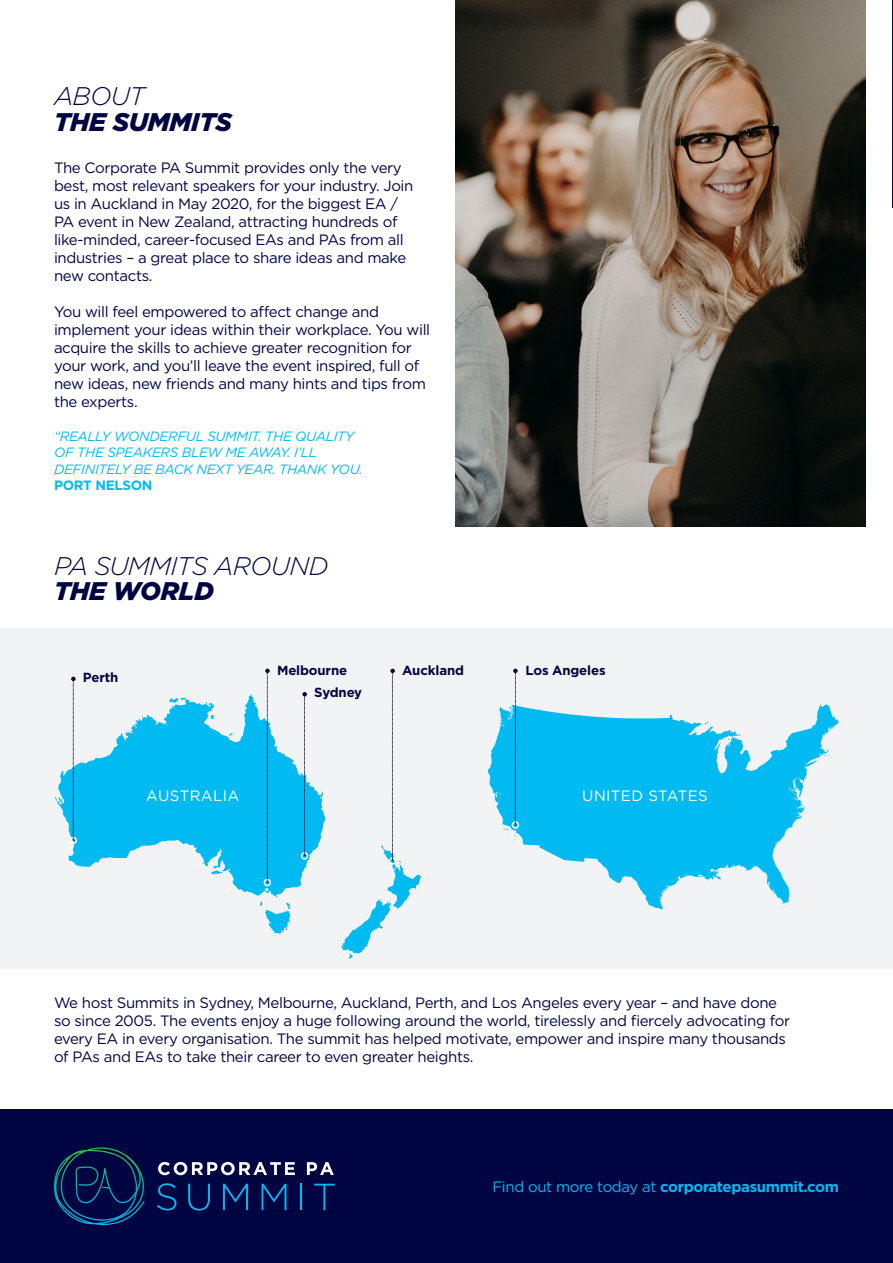
<style>
.page{position:relative;width:893px;height:1263px;background:#fff}
.page>*{position:absolute;margin:0;border:0;box-sizing:border-box;transform-origin:0 0}
.t1{font:italic 300 25.5px "Gotham";letter-spacing:-.03em;color:#000541}
.t2{font:italic 900 25.5px "Gotham";letter-spacing:-.01em;color:#000541}
.t3{font:15px/18px "Gotham";letter-spacing:-.025em;color:#000541}
.t4{font:700 15px "Gotham";letter-spacing:-.025em;color:#00baf1}
.t5{font:15px "Gotham";letter-spacing:.025em;color:#fff}
.t6{font:italic 13.5px/16.2px "Gotham";letter-spacing:-.025em;color:#00baf1}
.t7{font:700 13.5px "Gotham";letter-spacing:-.025em;color:#00baf1}
.t8{font:700 13.2px "Gotham";letter-spacing:-.01em;color:#000541}
.s1{font-weight:400}
</style>
<div class="page">
<div style="left:0;top:1109px;width:893px;height:154px;background:#000541"></div>
<div style="left:0;top:629px;width:893px;height:340px;background:#f2f3f4"></div>
<svg style="left:488px;top:704px;width:351px;height:206px;fill:#00baf1"></svg>
<div style="left:512px;top:821px;width:7px;height:8px;border:2px solid #fff;border-radius:50%"></div>
<svg style="left:513px;top:669px;width:5px;height:157px"></svg>
<img style="left:55px;top:694px;width:367px;height:266px">
<div style="left:389px;top:857px;width:7px;height:8px;border:2px solid #fff;border-radius:50%"></div>
<div style="left:264px;top:879px;width:7px;height:7px;border:2px solid #fff;border-radius:50%"></div>
<svg style="left:390px;top:669px;width:5px;height:193px"></svg>
<svg style="left:265px;top:669px;width:5px;height:214px"></svg>
<div style="left:301px;top:852px;width:7px;height:8px;border:2px solid #fff;border-radius:50%"></div>
<svg style="left:302px;top:692px;width:5px;height:164px"></svg>
<svg style="left:158px;top:1162px;width:137px;height:13px"></svg>
<svg style="left:307px;top:1162px;width:27px;height:13px"></svg>
<svg style="left:157px;top:1183px;width:19px;height:28px"></svg>
<svg style="left:188px;top:1184px;width:22px;height:27px"></svg>
<svg style="left:223px;top:1184px;width:25px;height:26px"></svg>
<svg style="left:262px;top:1184px;width:25px;height:26px"></svg>
<hr style="left:300px;top:1184px;width:2px;height:26px;background:#00baf1">
<svg style="left:314px;top:1184px;width:21px;height:26px"></svg>
<svg style="left:54px;top:1147px;width:91px;height:78px"></svg>
<img style="left:455px;top:0;width:411px;height:527px">
<div style="left:69px;top:837px;width:8px;height:7px;border:2px solid #fff;border-radius:50%"></div>
<svg style="left:71px;top:677px;width:5px;height:164px"></svg>
<hr style="left:892px;top:0;width:1px;height:207px;background:#000541">
<p class="t1" style="left:54px;top:80px;width:93px">ABOUT</p>
<p class="t2" style="left:54px;top:104px;width:180px">THE SUMMITS</p>
<p class="t3" style="left:54px;top:158px;width:361px">The Corporate PA Summit provides only the very best, most relevant speakers for your industry. Join us in Auckland in May 2020, for the biggest EA / PA event in New Zealand, attracting hundreds of like-minded, career-focused EAs and PAs from all industries – a great place to share ideas and make new contacts.</p>
<p class="t3" style="left:54px;top:302px;width:378px">You will feel empowered to affect change and implement your ideas within their workplace. You will acquire the skills to achieve greater recognition for your work, and you’ll leave the event inspired, full of new ideas, new friends and many hints and tips from the experts.</p>
<p class="t6" style="left:54px;top:428px;width:310px">“REALLY WONDERFUL SUMMIT. THE QUALITY<br>OF THE SPEAKERS BLEW ME AWAY. I’LL<br>DEFINITELY BE BACK NEXT YEAR. THANK YOU.</p>
<p class="t7" style="left:54px;top:476px;width:100px">PORT NELSON</p>
<p class="t1" style="left:54px;top:550px;width:276px">PA SUMMITS AROUND</p>
<p class="t2" style="left:54px;top:574px;width:161px">THE WORLD</p>
<p class="t8" style="left:83px;top:669px;width:37px">Perth</p>
<p class="t8" style="left:277px;top:661px;width:72px">Melbourne</p>
<p class="t8" style="left:402px;top:661px;width:63px">Auckland</p>
<p class="t8" style="left:526px;top:661px;width:82px">Los Angeles</p>
<p class="t8" style="left:314px;top:684px;width:49px">Sydney</p>
<p class="t5" style="left:146px;top:786px;width:95px">AUSTRALIA</p>
<p class="t5" style="left:582px;top:786px;width:127px">UNITED STATES</p>
<p class="t3" style="left:54px;top:993px;width:738px">We host Summits in Sydney, Melbourne, Auckland, Perth, and Los Angeles every year – and have done so since 2005. The events enjoy a huge following around the world, tirelessly and fiercely advocating for every EA in every organisation. The summit has helped motivate, empower and inspire many thousands of PAs and EAs to take their career to even greater heights.</p>
<p class="t4" style="left:492px;top:1177px;width:348px"><span class="s1">Find out more today at</span> corporatepasummit.com</p>
</div>
